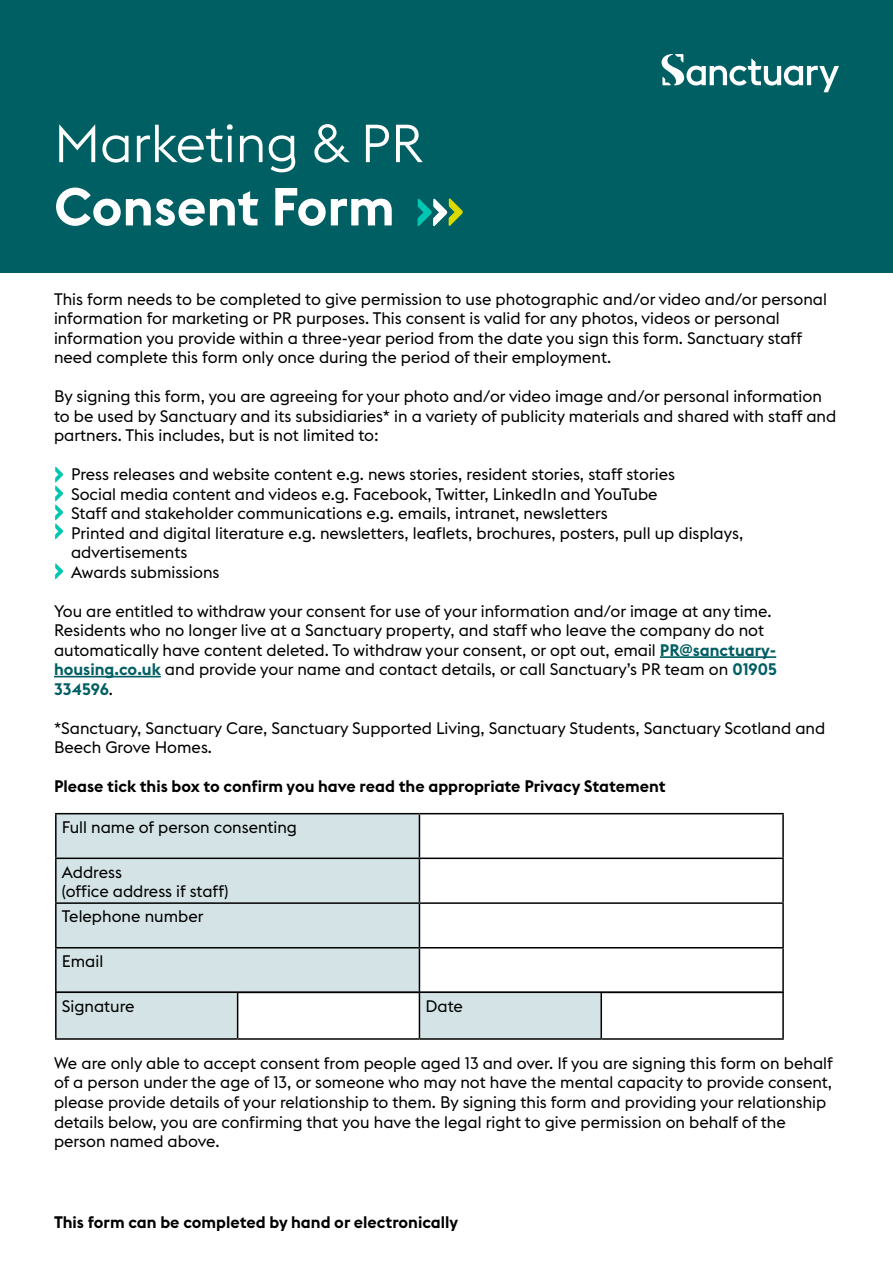
<style>
.page{position:relative;width:893px;height:1263px;background:#fff}
.page>*{position:absolute;margin:0;border:0;box-sizing:border-box;transform-origin:0 0}
.t1{font:300 52.8px "Euclid Flex B";color:#fff}
.t2{font:600 52.8px "Euclid Flex B";color:#fff}
.t3{font:16.5px/19.5px "Euclid Flex B";color:#000}
.t4{font:600 16.5px "Euclid Flex B";color:#000}
.s1{font-weight:600;color:#005f63}
</style>
<div class="page">
<div style="left:0;top:0;width:893px;height:272px;background:#005f63"></div>
<svg style="left:417px;top:198px;width:46px;height:28px"></svg>
<svg style="left:661px;top:54px;width:178px;height:38px"></svg>
<hr style="left:660px;top:656px;width:116px;height:2px;background:#005f63">
<hr style="left:54px;top:676px;width:107px;height:1px;background:#005f63">
<svg style="left:55px;top:466px;width:8px;height:73px"></svg>
<svg style="left:55px;top:563px;width:8px;height:16px"></svg>
<div style="left:57px;top:814px;width:362px;height:177px;background:#d4e4e6"></div>
<hr style="left:55px;top:813px;width:364px;height:1px;background:#000">
<hr style="left:55px;top:814px;width:2px;height:43px;background:#000">
<hr style="left:419px;top:813px;width:365px;height:1px;background:#000">
<hr style="left:419px;top:814px;width:1px;height:43px;background:#000">
<hr style="left:782px;top:814px;width:2px;height:43px;background:#000">
<hr style="left:55px;top:857px;width:364px;height:2px;background:#000">
<hr style="left:55px;top:859px;width:2px;height:43px;background:#000">
<hr style="left:419px;top:857px;width:365px;height:2px;background:#000">
<hr style="left:419px;top:859px;width:1px;height:43px;background:#000">
<hr style="left:782px;top:859px;width:2px;height:43px;background:#000">
<hr style="left:55px;top:902px;width:364px;height:2px;background:#000">
<hr style="left:55px;top:904px;width:2px;height:43px;background:#000">
<hr style="left:419px;top:902px;width:365px;height:2px;background:#000">
<hr style="left:419px;top:904px;width:1px;height:43px;background:#000">
<hr style="left:782px;top:904px;width:2px;height:43px;background:#000">
<hr style="left:55px;top:947px;width:364px;height:1px;background:#000">
<hr style="left:55px;top:948px;width:2px;height:44px;background:#000">
<hr style="left:419px;top:947px;width:365px;height:1px;background:#000">
<hr style="left:419px;top:948px;width:1px;height:44px;background:#000">
<hr style="left:782px;top:948px;width:2px;height:44px;background:#000">
<svg style="left:57px;top:993px;width:543px;height:45px"></svg>
<hr style="left:55px;top:991px;width:183px;height:2px;background:#000">
<hr style="left:55px;top:993px;width:2px;height:45px;background:#000">
<hr style="left:238px;top:991px;width:181px;height:2px;background:#000">
<hr style="left:237px;top:993px;width:1px;height:45px;background:#000">
<hr style="left:419px;top:991px;width:182px;height:2px;background:#000">
<hr style="left:419px;top:993px;width:1px;height:45px;background:#000">
<hr style="left:601px;top:991px;width:183px;height:2px;background:#000">
<hr style="left:600px;top:993px;width:2px;height:45px;background:#000">
<hr style="left:782px;top:993px;width:2px;height:45px;background:#000">
<hr style="left:55px;top:1038px;width:183px;height:2px;background:#000">
<hr style="left:238px;top:1038px;width:181px;height:2px;background:#000">
<hr style="left:419px;top:1038px;width:182px;height:2px;background:#000">
<hr style="left:601px;top:1038px;width:183px;height:2px;background:#000">
<h1 class="t1" style="left:54px;top:113px;width:371px">Marketing &amp; PR</h1>
<h1 class="t2" style="left:54px;top:176px;width:342px">Consent Form</h1>
<p class="t3" style="left:54px;top:289px;width:774px">This form needs to be completed to give permission to use photographic and/or video and/or personal information for marketing or PR purposes. This consent is valid for any photos, videos or personal information you provide within a three-year period from the date you sign this form. Sanctuary staff need complete this form only once during the period of their employment.</p>
<p class="t3" style="left:54px;top:387px;width:784px">By signing this form, you are agreeing for your photo and/or video image and/or personal information to be used by Sanctuary and its subsidiaries* in a variety of publicity materials and shared with staff and partners. This includes, but is not limited to:</p>
<p class="t3" style="left:71px;top:465px;width:674px">Press releases and website content e.g. news stories, resident stories, staff stories<br>Social media content and videos e.g. Facebook, Twitter, LinkedIn and YouTube<br>Staff and stakeholder communications e.g. emails, intranet, newsletters<br>Printed and digital literature e.g. newsletters, leaflets, brochures, posters, pull up displays, advertisements<br>Awards submissions</p>
<p class="t3" style="left:54px;top:601px;width:724px">You are entitled to withdraw your consent for use of your information and/or image at any time.<br>Residents who no longer live at a Sanctuary property, and staff who leave the company do not automatically have content deleted. To withdraw your consent, or opt out, email <span class="s1">PR@sanctuary&shy;housing.co.uk</span> and provide your name and contact details, or call Sanctuary’s PR team on <span class="s1">01905<br>334596</span>.</p>
<p class="t3" style="left:54px;top:718px;width:773px">*Sanctuary, Sanctuary Care, Sanctuary Supported Living, Sanctuary Students, Sanctuary Scotland and<br>Beech Grove Homes.</p>
<p class="t4" style="left:54px;top:777px;width:613px">Please tick this box to confirm you have read the appropriate Privacy Statement</p>
<p class="t3" style="left:62px;top:817px;width:237px">Full name of person consenting</p>
<p class="t3" style="left:62px;top:862px;width:168px">Address<br>(office address if staff)</p>
<p class="t3" style="left:62px;top:907px;width:143px">Telephone number</p>
<p class="t3" style="left:62px;top:952px;width:43px">Email</p>
<p class="t3" style="left:62px;top:996px;width:74px">Signature</p>
<p class="t3" style="left:425px;top:996px;width:39px">Date</p>
<p class="t3" style="left:54px;top:1053px;width:780px">We are only able to accept consent from people aged 13 and over. If you are signing this form on behalf of a person under the age of 13, or someone who may not have the mental capacity to provide consent, please provide details of your relationship to them. By signing this form and providing your relationship details below, you are confirming that you have the legal right to give permission on behalf of the person named above.</p>
<p class="t4" style="left:54px;top:1213px;width:406px">This form can be completed by hand or electronically</p>
</div>
